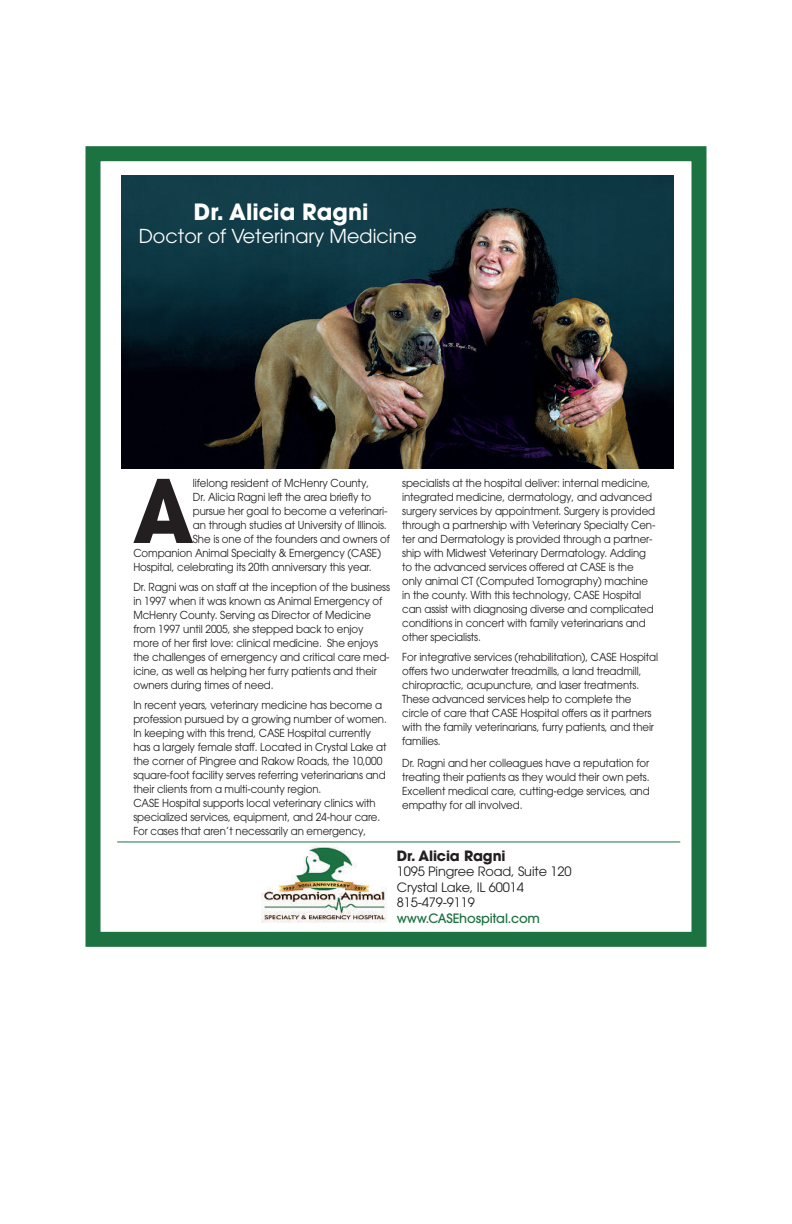
<style>
.page{position:relative;width:792px;height:1224px;background:#fff}
.page>*{position:absolute;margin:0;border:0;box-sizing:border-box;transform-origin:0 0}
.t1{font:700 86.7px "ITC Avant Garde Std";color:#231f20;scale:.93 1}
.t2{font:700 22.3px "ITC Avant Garde Std";color:#fff}
.t3{font:19.1px "ITC Avant Garde Std";color:#fff}
.t4{font:700 14.1px "ITC Avant Garde Std";letter-spacing:-.01em;color:#231f20}
.t5{font:12.9px/15.4px "ITC Avant Garde Std";letter-spacing:-.01em;color:#231f20}
.t6{font:500 12.9px "ITC Avant Garde Std";letter-spacing:-.01em;color:#1d7241}
.t7{font:11px/14px "ITC Avant Garde Std";letter-spacing:-.01em;color:#231f20;scale:.93 1}
</style>
<div class="page">
<div style="left:86px;top:146px;width:620px;height:801px;border:15px solid #1d7241"></div>
<img style="left:262px;top:846px;width:125px;height:77px">
<hr style="left:117px;top:842px;width:563px;height:1px;background:#1d7241">
<img style="left:122px;top:175px;width:551px;height:294px">
<h2 class="t2" style="left:194px;top:199px;width:176px">Dr. Alicia Ragni</h2>
<h3 class="t3" style="left:139px;top:225px;width:280px">Doctor of Veterinary Medicine</h3>
<h1 class="t1" style="left:133px;top:462px;width:67px">A</h1>
<p class="t7" style="left:193px;top:476px;width:191px">lifelong resident of McHenry County,</p>
<p class="t7" style="left:402px;top:476px;width:274px">specialists at the hospital deliver: internal medicine, integrated medicine, dermatology, and advanced surgery services by appointment. Surgery is provided through a partnership with Veterinary Specialty Cen&shy;ter and Dermatology is provided through a partner&shy;ship with Midwest Veterinary Dermatology. Adding to the advanced services offered at CASE is the only animal CT (Computed Tomography) machine in the county. With this technology, CASE Hospital can assist with diagnosing diverse and complicated conditions in concert with family veterinarians and other specialists.</p>
<p class="t7" style="left:402px;top:650px;width:277px">For integrative services (rehabilitation), CASE Hospital offers two underwater treadmills, a land treadmill, chiropractic, acupuncture, and laser treatments.<br>These advanced services help to complete the circle of care that CASE Hospital offers as it partners with the family veterinarians, furry patients, and their families.</p>
<p class="t7" style="left:402px;top:756px;width:268px;text-align:justify">Dr. Ragni and her colleagues have a reputation for treating their patients as they would their own pets.<br>Excellent medical care, cutting-edge services, and empathy for all involved.</p>
<p class="t4" style="left:397px;top:848px;width:110px">Dr. Alicia Ragni</p>
<p class="t5" style="left:397px;top:864px;width:176px">1095 Pingree Road, Suite 120<br>Crystal Lake, IL 60014<br>815-479-9119</p>
<p class="t6" style="left:397px;top:911px;width:145px">www.CASEhospital.com</p>
<p class="t7" style="left:193px;top:490px;width:193px">Dr. Alicia Ragni left the area briefly to</p>
<p class="t7" style="left:193px;top:504px;width:211px">pursue her goal to become a veterinari-</p>
<p class="t7" style="left:193px;top:518px;width:210px">an through studies at University of Illinois.</p>
<p class="t7" style="left:193px;top:532px;width:213px">She is one of the founders and owners of</p>
<p class="t7" style="left:133px;top:546px;width:268px">Companion Animal Specialty &amp; Emergency (CASE)</p>
<p class="t7" style="left:133px;top:560px;width:258px">Hospital, celebrating its 20th anniversary this year.</p>
<p class="t7" style="left:133px;top:580px;width:278px">Dr. Ragni was on staff at the inception of the business in 1997 when it was known as Animal Emergency of McHenry County. Serving as Director of Medicine from 1997 until 2005, she stepped back to enjoy more of her first love: clinical medicine. She enjoys the challenges of emergency and critical care med&shy;icine, as well as helping her furry patients and their owners during times of need.</p>
<p class="t7" style="left:133px;top:698px;width:274px">In recent years, veterinary medicine has become a profession pursued by a growing number of women.<br>In keeping with this trend, CASE Hospital currently has a largely female staff. Located in Crystal Lake at the corner of Pingree and Rakow Roads, the 10,000 square-foot facility serves referring veterinarians and their clients from a multi-county region.<br>CASE Hospital supports local veterinary clinics with specialized services, equipment, and 24-hour care.<br>For cases that aren’t necessarily an emergency,</p>
</div>
